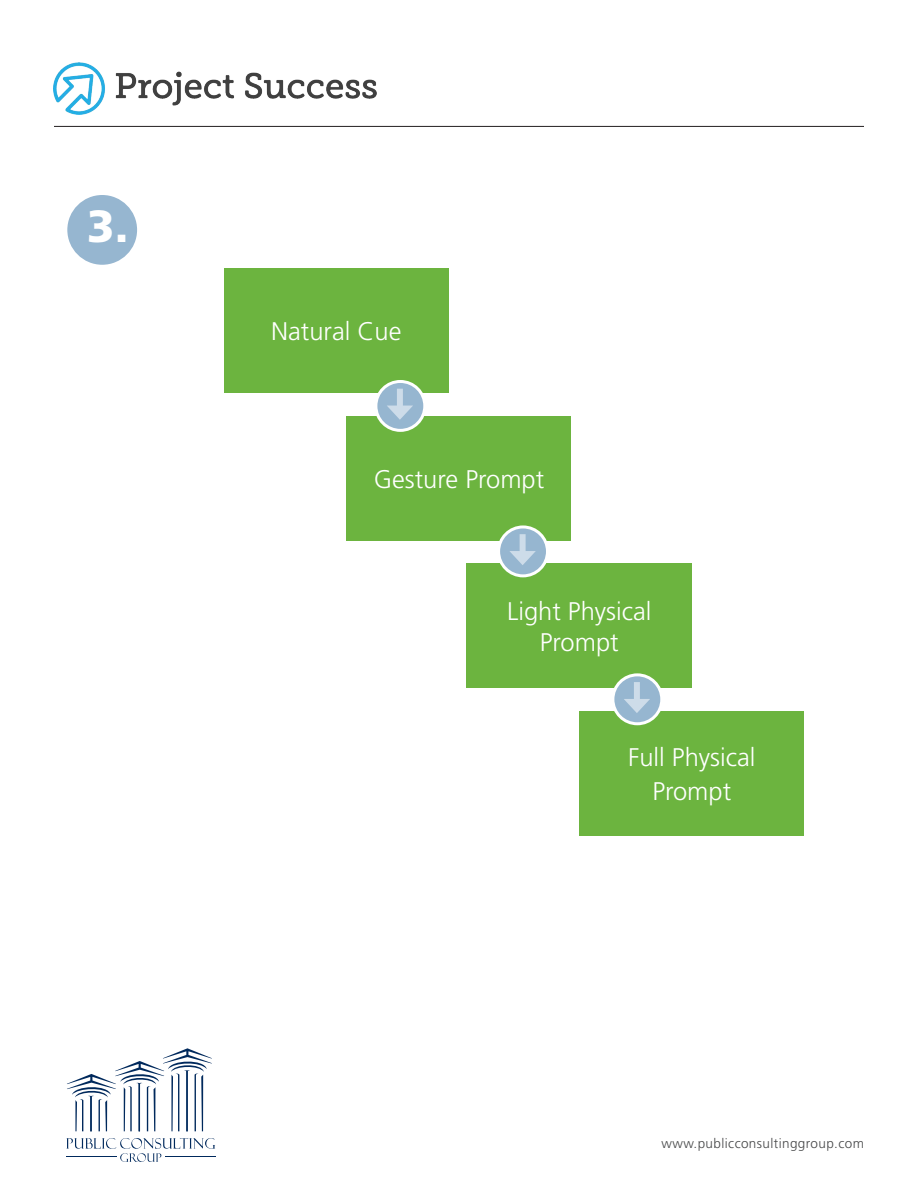
<style>
.page{position:relative;width:918px;height:1188px;background:#fff}
.page>*{position:absolute;margin:0;border:0;box-sizing:border-box;transform-origin:0 0}
.t1{font:900 45px "Frutiger LT Std";color:#fff}
.t2{font:300 25.5px/30.6px "Frutiger LT Std";color:#fff;text-align:center}
.t3{font:300 13.5px "Frutiger LT Std";letter-spacing:.03em;color:#464748}
</style>
<div class="page">
<hr style="left:54px;top:126px;width:810px;height:1px;background:#231f20">
<img style="left:54px;top:62px;width:323px;height:53px">
<div style="left:63px;top:190px;width:79px;height:80px;background:#96b6d0;border-radius:50%"></div>
<div style="left:58px;top:185px;width:89px;height:89px;border:10px solid #fff;border-radius:50%"></div>
<div style="left:224px;top:269px;width:225px;height:124px;background:#6cb43f"></div>
<div style="left:346px;top:416px;width:226px;height:124px;background:#6cb43f"></div>
<div style="left:467px;top:564px;width:225px;height:124px;background:#6cb43f"></div>
<div style="left:579px;top:711px;width:225px;height:125px;background:#6cb43f"></div>
<div style="left:376px;top:381px;width:49px;height:49px;background:#96b6d0;border-radius:50%"></div>
<div style="left:374px;top:380px;width:52px;height:52px;border:3px solid #fff;border-radius:50%"></div>
<div style="left:499px;top:527px;width:49px;height:49px;background:#96b6d0;border-radius:50%"></div>
<div style="left:497px;top:525px;width:52px;height:52px;border:3px solid #fff;border-radius:50%"></div>
<div style="left:613px;top:675px;width:49px;height:49px;background:#96b6d0;border-radius:50%"></div>
<div style="left:611px;top:673px;width:52px;height:52px;border:3px solid #fff;border-radius:50%"></div>
<div style="left:397px;top:389px;width:6px;height:22px;background:#cddce9"></div>
<svg style="left:387px;top:406px;width:26px;height:14px"></svg>
<div style="left:520px;top:534px;width:6px;height:22px;background:#cddce9"></div>
<svg style="left:510px;top:551px;width:26px;height:14px"></svg>
<div style="left:634px;top:682px;width:6px;height:22px;background:#cddce9"></div>
<svg style="left:624px;top:699px;width:26px;height:14px"></svg>
<svg style="left:66px;top:1138px;width:149px;height:24px"></svg>
<hr style="left:66px;top:1156px;width:51px;height:1px;background:#00295c">
<hr style="left:165px;top:1156px;width:50px;height:1px;background:#00295c">
<svg style="left:67px;top:1048px;width:145px;height:83px"></svg>
<p class="t1" style="left:87px;top:199px;width:43px">3.</p>
<p class="t2" style="left:271px;top:317px;width:132px">Natural Cue</p>
<p class="t2" style="left:374px;top:464px;width:172px">Gesture Prompt</p>
<p class="t2" style="left:507px;top:597px;width:146px">Light Physical<br>Prompt</p>
<p class="t2" style="left:628px;top:743px;width:129px">Full Physical</p>
<p class="t2" style="left:652px;top:776px;width:80px">Prompt</p>
<p class="t3" style="left:662px;top:1136px;width:204px">www.publicconsultinggroup.com</p>
</div>
